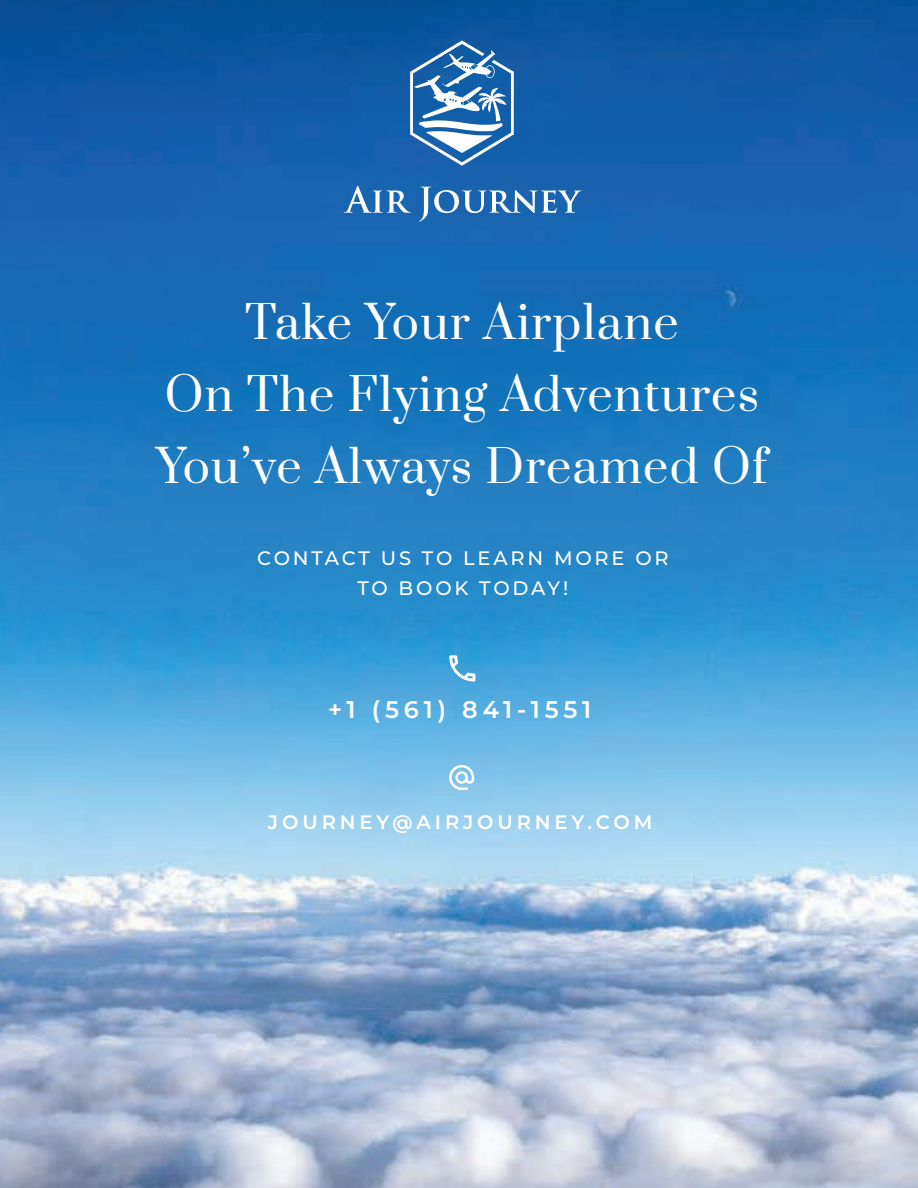
<style>
.page{position:relative;width:918px;height:1188px;background:#fff}
.page>*{position:absolute;margin:0;border:0;box-sizing:border-box;transform-origin:0 0}
.t1{font:45px/72px "Prata";letter-spacing:.03em;color:#fff;text-align:center}
.t2{font:600 24px "Montserrat";letter-spacing:.2em;color:#fff}
.t3{font:500 19.5px/30px "Montserrat";letter-spacing:.145em;color:#fff;text-align:center}
.t4{font:600 19.5px "Montserrat";letter-spacing:.2em;color:#fff}
</style>
<div class="page">
<img style="left:0;top:0;width:918px;height:1188px">
<svg style="left:449px;top:765px;width:25px;height:25px"></svg>
<svg style="left:449px;top:655px;width:26px;height:27px"></svg>
<svg style="left:410px;top:41px;width:104px;height:125px"></svg>
<svg style="left:344px;top:186px;width:67px;height:27px"></svg>
<svg style="left:419px;top:187px;width:163px;height:35px;background:#4984c0"></svg>
<p class="t1" style="left:156px;top:284px;width:613px">Take Your Airplane<br>On The Flying Adventures<br>You’ve Always Dreamed Of</p>
<p class="t3" style="left:257px;top:542px;width:413px">CONTACT US TO LEARN MORE OR<br>TO BOOK TODAY!</p>
<p class="t2" style="left:328px;top:693px;width:265px">+1 (561) 841-1551</p>
<p class="t4" style="left:268px;top:808px;width:386px">JOURNEY@AIRJOURNEY.COM</p>
</div>
